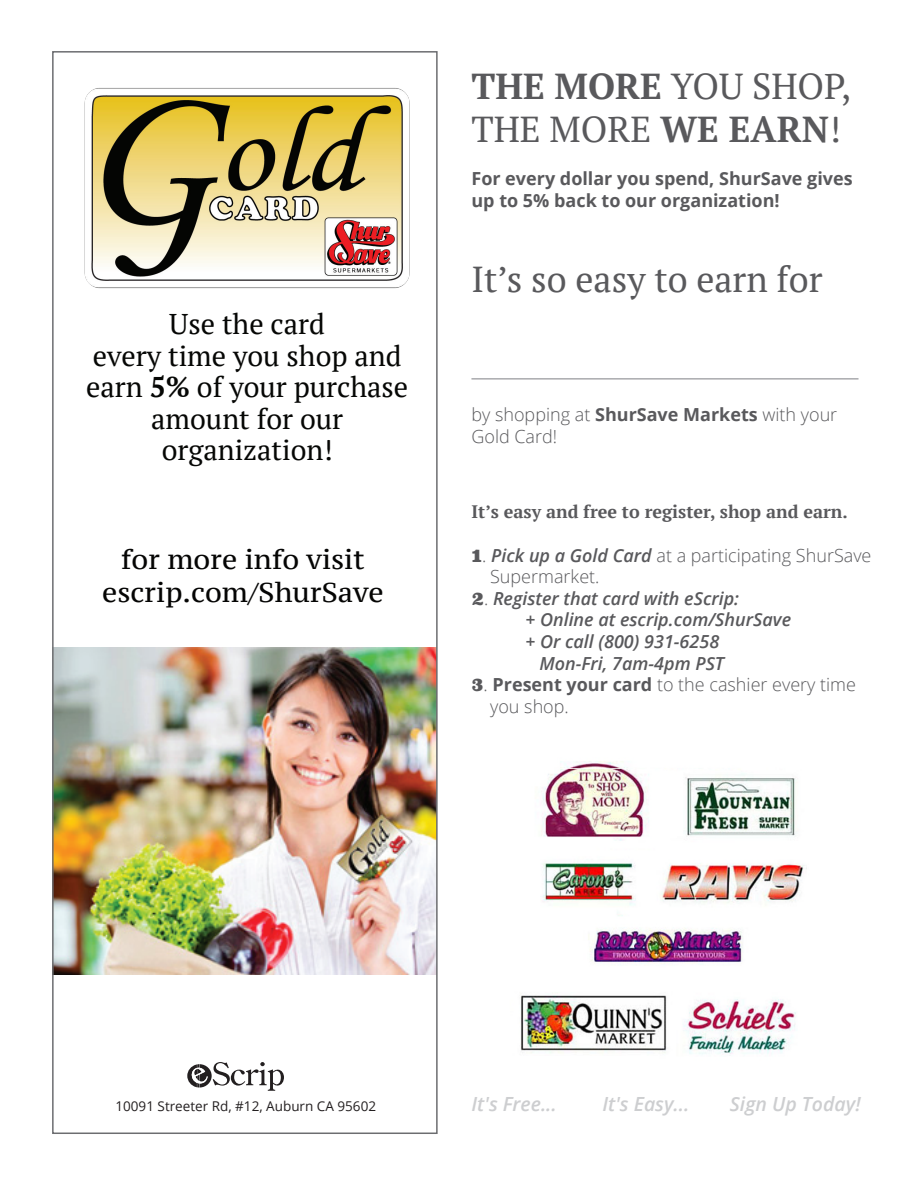
<style>
.page{position:relative;width:918px;height:1188px;background:#fff}
.page>*{position:absolute;margin:0;border:0;box-sizing:border-box;transform-origin:0 0}
.t1{font:36px/43.2px "PT Serif";color:#59595c}
.t2{font:28.5px/31.5px "PT Serif";color:#060705;text-align:center}
.t3{font:27px/33px "PT Serif Caption";color:#050504;text-align:center}
.t4{font:italic 600 19.5px "Open Sans";color:#cdced0}
.t5{font:300 18px/21.6px "Open Sans";color:#59595c}
.t6{font:italic 600 18px "Open Sans";color:#59595c}
.t7{font:700 18px/21.6px "Open Sans";color:#59595c}
.t8{font:700 18px "PT Serif";color:#59595c}
.t9{font:13.5px "Open Sans";color:#231f20}
.s1{font-weight:700}
.s2{font-family:"Superclarendon";font-weight:900}
.s3{font-weight:600;font-style:italic}
.s4{font-family:"Superclarendon";font-weight:900;font-style:normal}
.s5{font-weight:300;font-style:normal}
</style>
<div class="page">
<img style="left:55px;top:647px;width:380px;height:328px">
<div style="left:52px;top:51px;width:386px;height:1083px;border:2px solid #6c6d70"></div>
<svg style="left:187px;top:1062px;width:97px;height:29px"></svg>
<hr style="left:471px;top:378px;width:388px;height:1px;background:#939598">
<img style="left:84px;top:88px;width:326px;height:201px">
<img style="left:520px;top:761px;width:287px;height:293px">
<h2 class="t2" style="left:86px;top:308px;width:324px">Use the card<br>every time you shop and earn <span class="s1">5%</span> of your purchase amount for our organization!</h2>
<h3 class="t3" style="left:102px;top:543px;width:283px">for more info visit escrip.com/ShurSave</h3>
<h1 class="t1" style="left:471px;top:64px;width:381px"><span class="s1">THE MORE</span> YOU SHOP,<br>THE MORE <span class="s1">WE EARN</span>!</h1>
<p class="t7" style="left:471px;top:167px;width:383px">For every dollar you spend, ShurSave gives up to 5% back to our organization!</p>
<h1 class="t1" style="left:471px;top:257px;width:353px">It’s so easy to earn for</h1>
<p class="t5" style="left:471px;top:403px;width:367px">by shopping at <span class="s1">ShurSave Markets</span> with your<br>Gold Card!</p>
<p class="t8" style="left:471px;top:500px;width:378px">It’s easy and free to register, shop and earn.</p>
<p class="t5" style="left:490px;top:544px;width:383px;text-indent:-19px"><span class="s2">1</span>. <span class="s3">Pick up a Gold Card</span> at a participating ShurSave<br>Supermarket.</p>
<p class="t6" style="left:471px;top:586px;width:269px"><span class="s4">2</span><span class="s5">.</span> Register that card with eScrip:</p>
<p class="t6" style="left:525px;top:607px;width:267px">+ Online at escrip.com/ShurSave</p>
<p class="t6" style="left:525px;top:629px;width:195px">+ Or call (800) 931-6258</p>
<p class="t6" style="left:539px;top:651px;width:186px">Mon-Fri, 7am-4pm PST</p>
<p class="t5" style="left:490px;top:673px;width:367px;text-indent:-19px"><span class="s2">3</span>. <span class="s1">Present your card</span> to the cashier every time you shop.</p>
<p class="t9" style="left:116px;top:1097px;width:262px">10091 Streeter Rd, #12, Auburn CA 95602</p>
<p class="t4" style="left:471px;top:1091px;width:87px">It's Free...</p>
<p class="t4" style="left:602px;top:1091px;width:88px">It's Easy...</p>
<p class="t4" style="left:730px;top:1091px;width:132px">Sign Up Today!</p>
</div>
